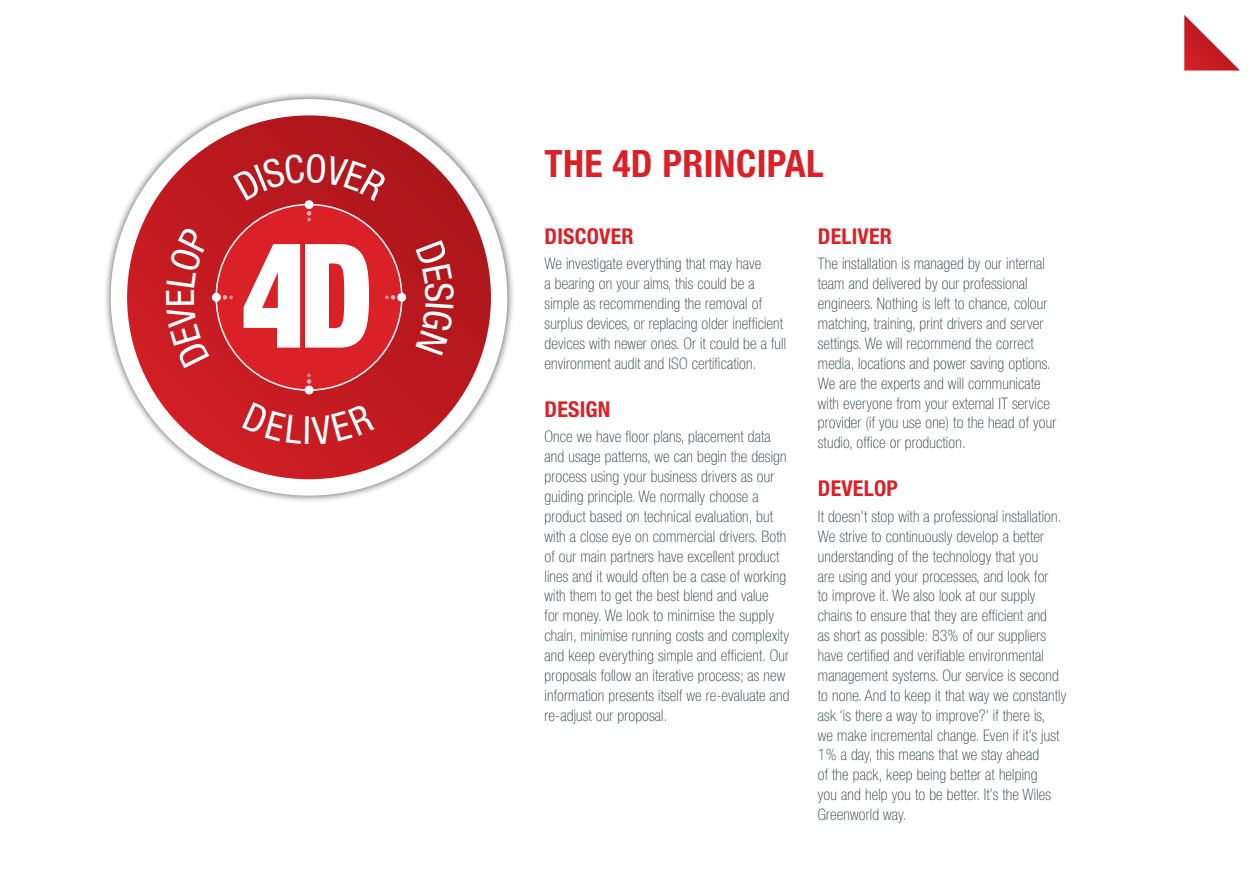
<style>
.page{position:relative;width:1257px;height:887px;background:#fff}
.page>*{position:absolute;margin:0;border:0;box-sizing:border-box;transform-origin:0 0}
.t1{font:700 condensed 37.8px "Helvetica Neue";letter-spacing:.01em;color:#da2128}
.t2{font:700 condensed 21.9px "Helvetica Neue";letter-spacing:.01em;color:#da2128}
.t3{font:100 condensed 15.9px/19.8px "Helvetica Neue";letter-spacing:.01em;color:#2f4046}
</style>
<div class="page">
<svg style="left:1184px;top:15px;width:56px;height:56px"></svg>
<div style="left:103px;top:91px;width:412px;height:412px;background:#231f20;opacity:.75"></div>
<div style="left:111px;top:99px;width:396px;height:397px;background:#fff;border-radius:50%"></div>
<div style="left:127px;top:115px;width:364px;height:364px;background:linear-gradient(to bottom,#b11b20,#cb1e24);border-radius:182px"></div>
<div style="left:216px;top:205px;width:186px;height:185px;background:#da2128;border-radius:50%"></div>
<svg style="left:244px;top:244px;width:125px;height:104px"></svg>
<div style="left:397px;top:293px;width:9px;height:9px;background:#fff;border-radius:50%"></div>
<div style="left:305px;top:200px;width:8px;height:9px;background:#fff;border-radius:50%"></div>
<div style="left:212px;top:293px;width:9px;height:9px;background:#fff;border-radius:50%"></div>
<svg style="left:223px;top:295px;width:10px;height:5px"></svg>
<svg style="left:385px;top:295px;width:10px;height:5px"></svg>
<div style="left:305px;top:386px;width:8px;height:8px;background:#fff;border-radius:50%"></div>
<svg style="left:307px;top:373px;width:4px;height:11px"></svg>
<svg style="left:307px;top:211px;width:4px;height:10px"></svg>
<div style="left:233px;top:154px;width:155px;height:47px;background:#b4181d"></div>
<div style="left:416px;top:240px;width:38px;height:115px;background:#b4181d"></div>
<div style="left:242px;top:402px;width:133px;height:43px;background:#c71c22"></div>
<div style="left:166px;top:226px;width:44px;height:142px;background:#c71c22"></div>
<p class="t1" style="left:545px;top:141px;width:280px">THE 4D PRINCIPAL</p>
<p class="t2" style="left:545px;top:223px;width:90px">DISCOVER</p>
<p class="t3" style="left:545px;top:254px;width:243px">We investigate everything that may have<br>a bearing on your aims, this could be a simple as recommending the removal of surplus devices, or replacing older inefficient devices with newer ones. Or it could be a full environment audit and ISO certification.</p>
<p class="t2" style="left:545px;top:396px;width:67px">DESIGN</p>
<p class="t3" style="left:545px;top:427px;width:246px">Once we have floor plans, placement data and usage patterns, we can begin the design process using your business drivers as our guiding principle. We normally choose a product based on technical evaluation, but with a close eye on commercial drivers. Both of our main partners have excellent product lines and it would often be a case of working with them to get the best blend and value<br>for money. We look to minimise the supply chain, minimise running costs and complexity and keep everything simple and efficient. Our proposals follow an iterative process; as new information presents itself we re-evaluate and re-adjust our proposal.</p>
<p class="t2" style="left:818px;top:223px;width:76px">DELIVER</p>
<p class="t3" style="left:818px;top:254px;width:240px">The installation is managed by our internal team and delivered by our professional engineers. Nothing is left to chance, colour matching, training, print drivers and server settings. We will recommend the correct media, locations and power saving options.<br>We are the experts and will communicate with everyone from your external IT service provider (if you use one) to the head of your studio, office or production.</p>
<p class="t2" style="left:818px;top:475px;width:81px">DEVELOP</p>
<p class="t3" style="left:818px;top:506px;width:250px">It doesn’t stop with a professional installation.<br>We strive to continuously develop a better understanding of the technology that you<br>are using and your processes, and look for<br>to improve it. We also look at our supply chains to ensure that they are efficient and<br>as short as possible: 83% of our suppliers have certified and verifiable environmental management systems. Our service is second to none. And to keep it that way we constantly ask ‘is there a way to improve?’ if there is,<br>we make incremental change. Even if it’s just 1% a day, this means that we stay ahead<br>of the pack, keep being better at helping<br>you and help you to be better. It’s the Wiles Greenworld way.</p>
</div>
